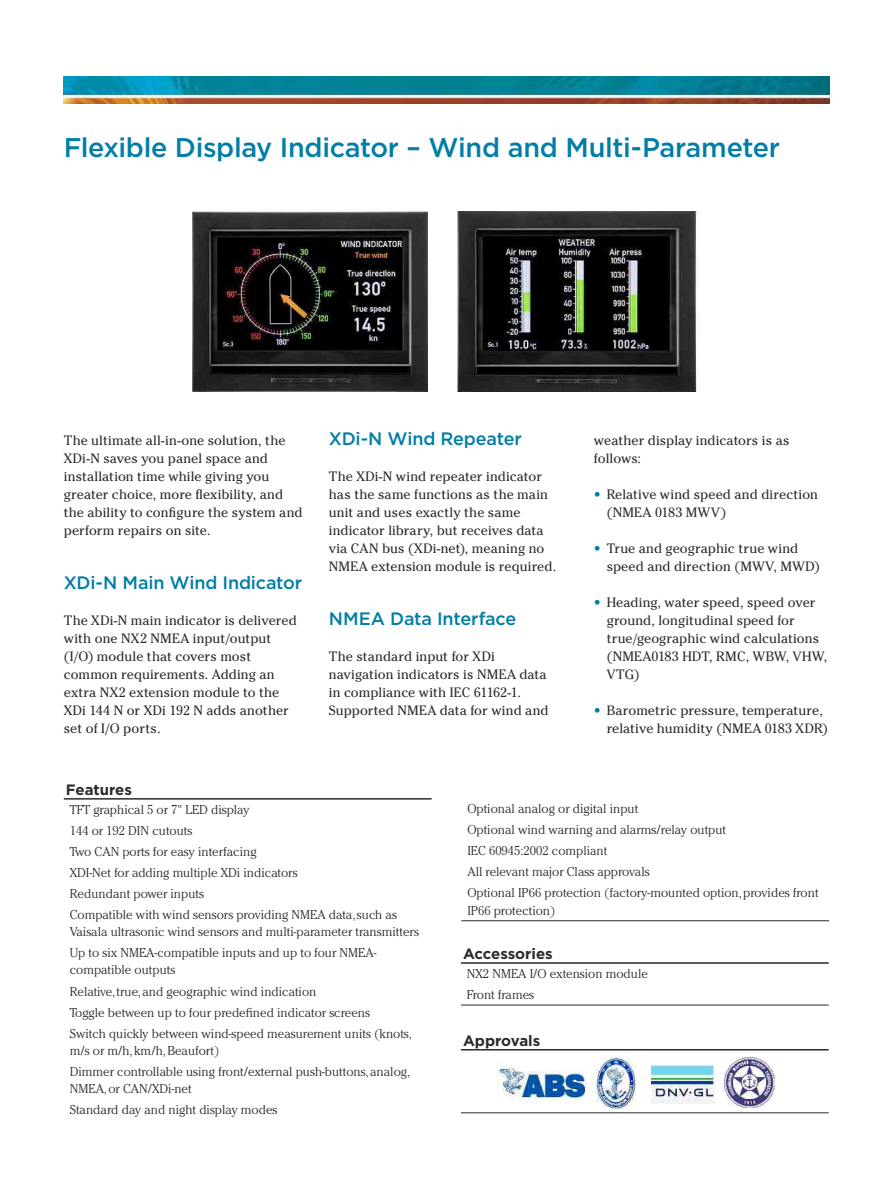
<style>
.page{position:relative;width:893px;height:1191px;background:#fff}
.page>*{position:absolute;margin:0;border:0;box-sizing:border-box;transform-origin:0 0}
.t1{font:500 27px "Gotham";letter-spacing:-.015em;color:#007ea6}
.t2{font:500 18px "Gotham";letter-spacing:-.01em;color:#007ea6}
.t3{font:700 15px "Gotham";color:#2b2b2a}
.t4{font:13.5px/18px "Cheltenham Std";letter-spacing:.005em;color:#2b2b2a}
.t5{font:300 12.75px/21px "Cheltenham Std";color:#2b2b2a}
.s1{color:#007ea6}
</style>
<div class="page">
<img style="left:64px;top:77px;width:765px;height:27px">
<hr style="left:64px;top:798px;width:368px;height:1px;background:#2b2b2a">
<hr style="left:461px;top:962px;width:368px;height:1px;background:#2b2b2a">
<hr style="left:461px;top:1004px;width:368px;height:1px;background:#2b2b2a">
<img style="left:458px;top:211px;width:241px;height:180px">
<img style="left:193px;top:211px;width:235px;height:180px">
<hr style="left:461px;top:1049px;width:368px;height:1px;background:#2b2b2a">
<hr style="left:461px;top:1112px;width:368px;height:1px;background:#2b2b2a">
<hr style="left:461px;top:920px;width:368px;height:1px;background:#2b2b2a">
<img style="left:651px;top:1064px;width:63px;height:39px">
<img style="left:725px;top:1057px;width:50px;height:50px">
<img style="left:497px;top:1065px;width:89px;height:37px">
<img style="left:592px;top:1058px;width:44px;height:50px">
<h1 class="t1" style="left:64px;top:130px;width:718px">Flexible Display Indicator – Wind and Multi-Parameter</h1>
<p class="t4" style="left:64px;top:431px;width:240px">The ultimate all-in-one solution, the XDi-N saves you panel space and installation time while giving you greater choice, more flexibility, and the ability to configure the system and perform repairs on site.</p>
<h2 class="t2" style="left:64px;top:571px;width:240px">XDi-N Main Wind Indicator</h2>
<p class="t4" style="left:64px;top:611px;width:235px">The XDi-N main indicator is delivered with one NX2 NMEA input/output (I/O) module that covers most common requirements. Adding an extra NX2 extension module to the<br>XDi 144 N or XDi 192 N adds another set of I/O ports.</p>
<h2 class="t2" style="left:329px;top:427px;width:195px">XDi-N Wind Repeater</h2>
<p class="t4" style="left:329px;top:467px;width:229px">The XDi-N wind repeater indicator has the same functions as the main unit and uses exactly the same indicator library, but receives data via CAN bus (XDi-net), meaning no NMEA extension module is required.</p>
<h2 class="t2" style="left:329px;top:607px;width:189px">NMEA Data Interface</h2>
<p class="t4" style="left:329px;top:647px;width:221px">The standard input for XDi navigation indicators is NMEA data in compliance with IEC 61162-1.<br>Supported NMEA data for wind and</p>
<p class="t4" style="left:594px;top:431px;width:197px">weather display indicators is as follows:</p>
<p class="t4" style="left:607px;top:485px;width:213px;text-indent:-13px"><span class="s1">•</span> Relative wind speed and direction (NMEA 0183 MWV)</p>
<p class="t4" style="left:607px;top:539px;width:215px;text-indent:-13px"><span class="s1">•</span> True and geographic true wind speed and direction (MWV, MWD)</p>
<p class="t4" style="left:607px;top:593px;width:222px;text-indent:-13px"><span class="s1">•</span> Heading, water speed, speed over ground, longitudinal speed for true/geographic wind calculations (NMEA0183 HDT, RMC, WBW, VHW,<br>VTG)</p>
<p class="t4" style="left:607px;top:701px;width:223px;text-indent:-13px"><span class="s1">•</span> Barometric pressure, temperature, relative humidity (NMEA 0183 XDR)</p>
<p class="t3" style="left:66px;top:779px;width:67px">Features</p>
<p class="t5" style="left:70px;top:799px;width:329px">TFT graphical 5 or 7" LED display<br>144 or 192 DIN cutouts<br>Two CAN ports for easy interfacing<br>XDI-Net for adding multiple XDi indicators<br>Redundant power inputs<br>Compatible with wind sensors providing NMEA data, such as</p>
<p class="t5" style="left:70px;top:921px;width:351px">Vaisala ultrasonic wind sensors and multi-parameter transmitters<br>Up to six NMEA-compatible inputs and up to four NMEA-</p>
<p class="t5" style="left:70px;top:959px;width:344px">compatible outputs<br>Relative, true, and geographic wind indication<br>Toggle between up to four predefined indicator screens<br>Switch quickly between wind-speed measurement units (knots,</p>
<p class="t5" style="left:70px;top:1039px;width:342px">m/s or m/h, km/h, Beaufort)<br>Dimmer controllable using front/external push-buttons, analog,</p>
<p class="t5" style="left:70px;top:1078px;width:209px">NMEA, or CAN/XDi-net<br>Standard day and night display modes</p>
<p class="t5" style="left:467px;top:798px;width:353px">Optional analog or digital input<br>Optional wind warning and alarms/relay output<br>IEC 60945:2002 compliant<br>All relevant major Class approvals<br>Optional IP66 protection (factory-mounted option, provides front</p>
<p class="t5" style="left:467px;top:899px;width:90px">IP66 protection)</p>
<p class="t3" style="left:463px;top:943px;width:91px">Accessories</p>
<p class="t5" style="left:467px;top:963px;width:183px">NX2 NMEA I/O extension module<br>Front frames</p>
<p class="t3" style="left:463px;top:1030px;width:79px">Approvals</p>
</div>
